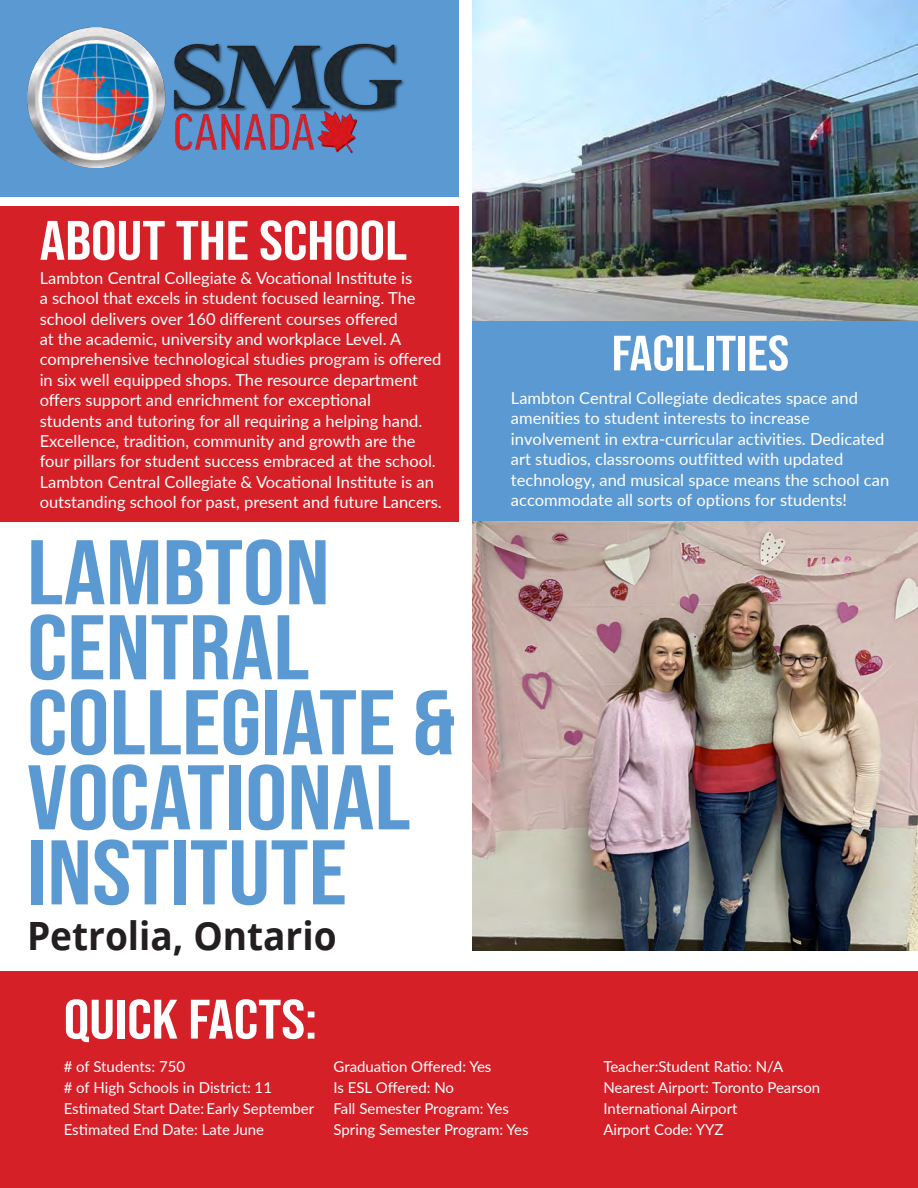
<style>
.page{position:relative;width:918px;height:1188px;background:#fff}
.page>*{position:absolute;margin:0;border:0;box-sizing:border-box;transform-origin:0 0}
.t1{font:91.5px/75px "Bebas Neue";color:#5b99d2;scale:1.15 1}
.t2{font:55.5px "Bebas Neue";color:#fff;scale:1.15 1}
.t3{font:49.5px "Bebas Neue";color:#fff;scale:1.15 1}
.t4{font:700 39px "Open Sans";color:#231f20;scale:.95 1}
.t5{font:16.5px/20.4px "Lato";color:#fff}
.t6{font:15px/21px "Lato";color:#fff}
</style>
<div class="page">
<div style="left:473px;top:320px;width:445px;height:202px;background:#5b99d2"></div>
<div style="left:0;top:206px;width:459px;height:316px;background:#d62027"></div>
<div style="left:0;top:0;width:459px;height:196px;background:#5b99d2"></div>
<div style="left:0;top:971px;width:918px;height:217px;background:#d62027"></div>
<img style="left:27px;top:27px;width:377px;height:140px">
<img style="left:473px;top:0;width:445px;height:320px">
<img style="left:473px;top:522px;width:445px;height:428px">
<p class="t2" style="left:40px;top:209px;width:321px">ABOUT THE SCHOOL</p>
<p class="t5" style="left:40px;top:267px;width:404px">Lambton Central Collegiate &amp; Vocational Institute is<br>a school that excels in student focused learning. The school delivers over 160 different courses offered<br>at the academic, university and workplace Level. A comprehensive technological studies program is offered in six well equipped shops. The resource department offers support and enrichment for exceptional<br>students and tutoring for all requiring a helping hand.<br>Excellence, tradition, community and growth are the four pillars for student success embraced at the school.<br>Lambton Central Collegiate &amp; Vocational Institute is an outstanding school for past, present and future Lancers.</p>
<p class="t1" style="left:27px;top:534px;width:375px">LAMBTON<br>CENTRAL<br>COLLEGIATE &amp;<br>VOCATIONAL<br>INSTITUTE</p>
<p class="t4" style="left:27px;top:909px;width:328px">Petrolia, Ontario</p>
<p class="t3" style="left:612px;top:325px;width:156px">FACILITIES</p>
<p class="t5" style="left:511px;top:387px;width:380px">Lambton Central Collegiate dedicates space and amenities to student interests to increase involvement in extra-curricular activities. Dedicated art studios, classrooms outfitted with updated technology, and musical space means the school can accommodate all sorts of options for students!</p>
<p class="t2" style="left:64px;top:988px;width:222px">QUICK FACTS:</p>
<p class="t6" style="left:64px;top:1055px;width:123px"># of Students: 750</p>
<p class="t6" style="left:64px;top:1076px;width:210px"># of High Schools in District: 11</p>
<p class="t6" style="left:64px;top:1097px;width:252px">Estimated Start Date: Early September</p>
<p class="t6" style="left:64px;top:1118px;width:202px">Estimated End Date: Late June</p>
<p class="t6" style="left:334px;top:1055px;width:159px">Graduation Offered: Yes</p>
<p class="t6" style="left:334px;top:1076px;width:122px">Is ESL Offered: No</p>
<p class="t6" style="left:334px;top:1097px;width:177px">Fall Semester Program: Yes</p>
<p class="t6" style="left:334px;top:1118px;width:197px">Spring Semester Program: Yes</p>
<p class="t6" style="left:603px;top:1055px;width:181px">Teacher:Student Ratio: N/A</p>
<p class="t6" style="left:603px;top:1076px;width:218px">Nearest Airport: Toronto Pearson<br>International Airport</p>
<p class="t6" style="left:603px;top:1118px;width:122px">Airport Code: YYZ</p>
</div>
